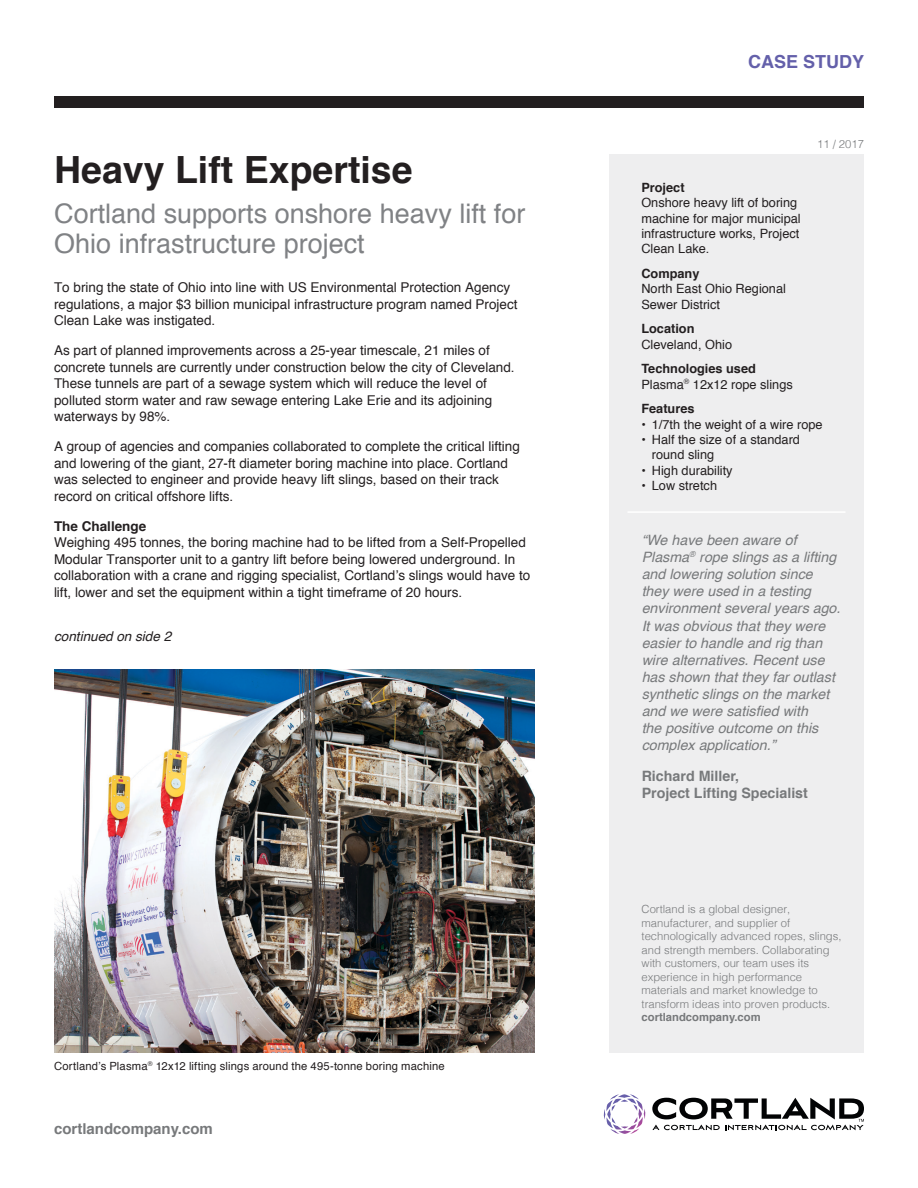
<style>
.page{position:relative;width:918px;height:1188px;background:#fff}
.page>*{position:absolute;margin:0;border:0;box-sizing:border-box;transform-origin:0 0}
.Page_Title{font:700 37.5px "Helvetica";color:#231f20}
.Page_Sub_Title{font:27px/30px "Helvetica";color:#808285}
.t1{font:700 18px "Helvetica";color:#6460aa}
.t2{font:700 15px "Helvetica";color:#77797b}
.t3{font:italic 14.25px/17.1px "Helvetica";color:#77797b}
.Quote_Author{font:700 14.25px/17.1px "Helvetica";color:#77797b}
.Body_Copy{font:13.5px/16.5px "Helvetica";color:#231f20}
.continuted_on{font:italic 13.5px "Helvetica";color:#231f20}
.Body_Copy_Bold{font:700 13.5px "Helvetica";color:#231f20}
.Bar_Copy{font:12.75px/15.3px "Helvetica";color:#231f20}
.Bold_Bar_Copy{font:700 12.75px "Helvetica";color:#231f20}
.t4{font:300 11.25px/13.5px "Helvetica";color:#77797b}
.Cutline{font:11.25px "Helvetica";letter-spacing:.015em;color:#231f20}
.s1{font-weight:700}
</style>
<div class="page">
<div style="left:54px;top:97px;width:810px;height:11px;background:#231f20"></div>
<div style="left:609px;top:154px;width:255px;height:899px;background:#eeeeef"></div>
<svg style="left:604px;top:1094px;width:42px;height:36px"></svg>
<svg style="left:652px;top:1098px;width:212px;height:32px"></svg>
<img style="left:54px;top:670px;width:481px;height:382px">
<hr style="left:627px;top:511px;width:219px;height:2px;background:#fff">
<p class="Page_Title" style="left:54px;top:139px;width:360px">Heavy Lift Expertise</p>
<p class="Page_Sub_Title" style="left:54px;top:200px;width:473px">Cortland supports onshore heavy lift for<br>Ohio infrastructure project</p>
<p class="Body_Copy" style="left:54px;top:280px;width:465px">To bring the state of Ohio into line with US Environmental Protection Agency regulations, a major $3 billion municipal infrastructure program named Project<br>Clean Lake was instigated.</p>
<p class="Body_Copy" style="left:54px;top:343px;width:462px">As part of planned improvements across a 25-year timescale, 21 miles of concrete tunnels are currently under construction below the city of Cleveland.<br>These tunnels are part of a sewage system which will reduce the level of polluted storm water and raw sewage entering Lake Erie and its adjoining waterways by 98%.</p>
<p class="Body_Copy" style="left:54px;top:439px;width:467px">A group of agencies and companies collaborated to complete the critical lifting and lowering of the giant, 27-ft diameter boring machine into place. Cortland was selected to engineer and provide heavy lift slings, based on their track record on critical offshore lifts.</p>
<p class="Body_Copy_Bold" style="left:54px;top:515px;width:94px">The Challenge</p>
<p class="Body_Copy" style="left:54px;top:535px;width:478px">Weighing 495 tonnes, the boring machine had to be lifted from a Self-Propelled Modular Transporter unit to a gantry lift before being lowered underground. In collaboration with a crane and rigging specialist, Cortland’s slings would have to lift, lower and set the equipment within a tight timeframe of 20 hours.</p>
<p class="continuted_on" style="left:54px;top:625px;width:119px">continued on side 2</p>
<p class="Cutline" style="left:54px;top:1058px;width:392px">Cortland’s Plasma<sup>®</sup> 12x12 lifting slings around the 495-tonne boring machine</p>
<p class="t2" style="left:54px;top:1117px;width:160px">cortlandcompany.com</p>
<h3 class="t1" style="left:748px;top:47px;width:118px">CASE STUDY</h3>
<p class="t4" style="left:817px;top:137px;width:48px">11 / 2017</p>
<p class="Bold_Bar_Copy" style="left:641px;top:177px;width:45px">Project</p>
<p class="Bar_Copy" style="left:641px;top:196px;width:161px">Onshore heavy lift of boring machine for major municipal infrastructure works, Project<br>Clean Lake.</p>
<p class="Bold_Bar_Copy" style="left:641px;top:263px;width:60px">Company</p>
<p class="Bar_Copy" style="left:641px;top:282px;width:146px">North East Ohio Regional<br>Sewer District</p>
<p class="Bold_Bar_Copy" style="left:641px;top:319px;width:55px">Location</p>
<p class="Bar_Copy" style="left:641px;top:337px;width:92px">Cleveland, Ohio</p>
<p class="Bold_Bar_Copy" style="left:641px;top:359px;width:116px">Technologies used</p>
<p class="Bar_Copy" style="left:641px;top:377px;width:153px">Plasma<sup>®</sup> 12x12 rope slings</p>
<p class="Bold_Bar_Copy" style="left:641px;top:399px;width:55px">Features</p>
<p class="Bar_Copy" style="left:641px;top:417px;width:183px">• 1/7th the weight of a wire rope</p>
<p class="Bar_Copy" style="left:652px;top:432px;width:150px;text-indent:-10px">• Half the size of a standard round sling</p>
<p class="Bar_Copy" style="left:641px;top:463px;width:93px">• High durability</p>
<p class="Bar_Copy" style="left:641px;top:478px;width:77px">• Low stretch</p>
<p class="t3" style="left:642px;top:532px;width:200px">“We have been aware of<br>Plasma<sup>®</sup> rope slings as a lifting and lowering solution since they were used in a testing environment several years ago.<br>It was obvious that they were easier to handle and rig than wire alternatives. Recent use has shown that they far outlast synthetic slings on the market and we were satisfied with<br>the positive outcome on this complex application.”</p>
<p class="Quote_Author" style="left:642px;top:767px;width:168px">Richard Miller,<br>Project Lifting Specialist</p>
<p class="t4" style="left:642px;top:902px;width:202px">Cortland is a global designer, manufacturer, and supplier of technologically advanced ropes, slings, and strength members. Collaborating with customers, our team uses its experience in high performance materials and market knowledge to transform ideas into proven products. <span class="s1">cortlandcompany.com</span></p>
</div>
